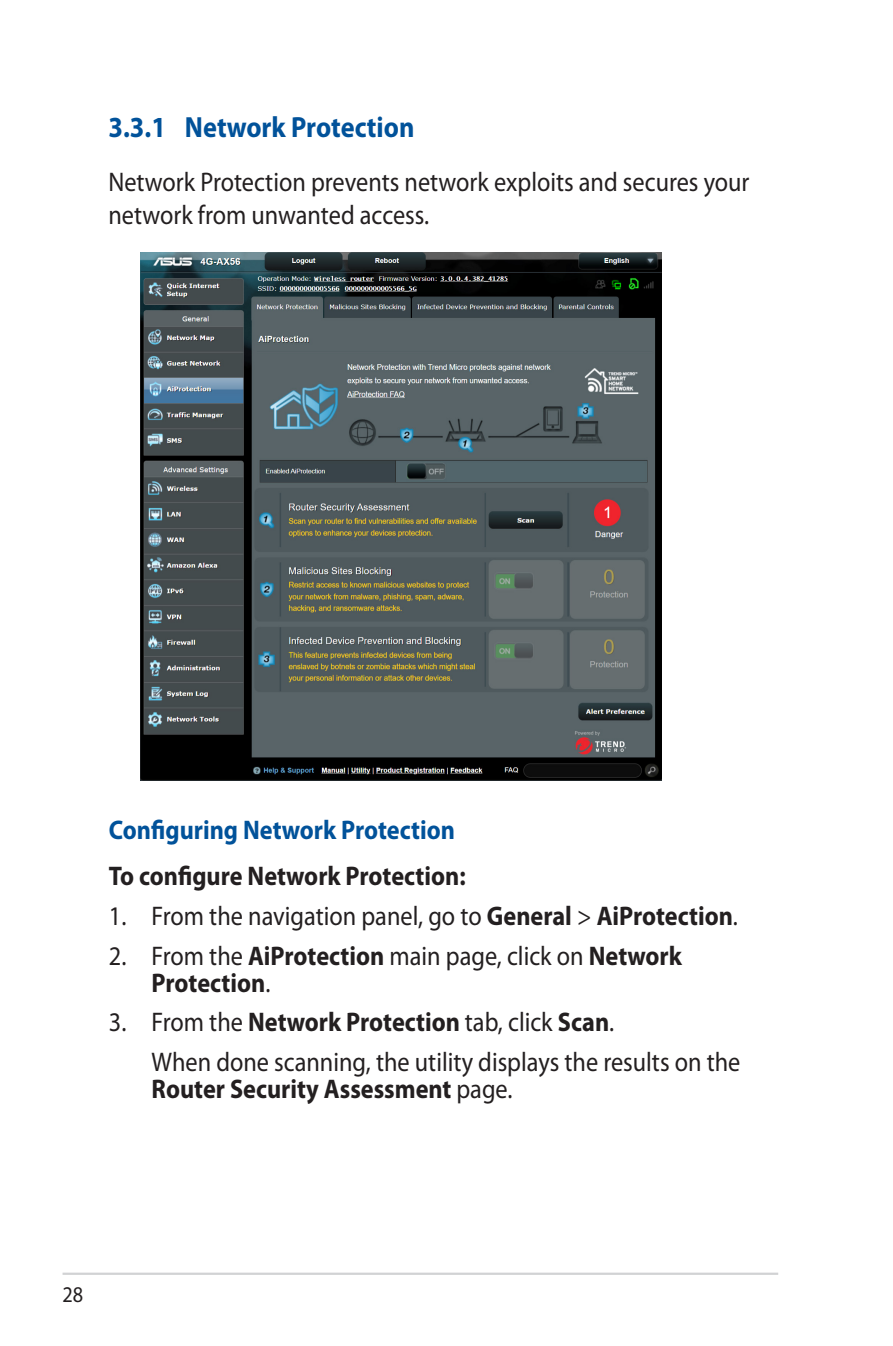
<style>
.page{position:relative;width:893px;height:1346px;background:#fff}
.page>*{position:absolute;margin:0;border:0;box-sizing:border-box;transform-origin:0 0}
.t1{font:700 29.25px "Myriad Pro";color:#01529a;scale:.9 1}
.t2{font:27px/32.4px "Myriad Pro";color:#231f20;scale:.9 1}
.t3{font:700 27px/27px "Myriad Pro";color:#231f20;scale:.9 1}
.t4{font:700 27px "Myriad Pro";color:#01529a;scale:.9 1}
.t5{font:22.5px "Myriad";color:#231f20;scale:.9 1}
.s1{font-weight:700}
.s2{font-weight:400}
</style>
<div class="page">
<hr style="left:63px;top:1272px;width:715px;height:3px;background:#d1d2d4">
<img style="left:140px;top:252px;width:522px;height:529px">
<p class="t1" style="left:108px;top:110px;width:341px">3.3.1 Network Protection</p>
<p class="t2" style="left:108px;top:167px;width:714px">Network Protection prevents network exploits and secures your network from unwanted access.</p>
<p class="t4" style="left:109px;top:814px;width:386px">Configuring Network Protection</p>
<p class="t3" style="left:109px;top:862px;width:398px">To configure Network Protection:</p>
<p class="t2" style="left:109px;top:900px;width:700px">1. From the navigation panel, go to <span class="s1">General</span> &gt; <span class="s1">AiProtection</span>.</p>
<p class="t3" style="left:152px;top:942px;width:591px;text-indent:-43px"><span class="s2">2. From the</span> AiProtection <span class="s2">main page, click on</span> Network<br>Protection<span class="s2">.</span></p>
<p class="t2" style="left:152px;top:1003px;width:656px;line-height:39.8px;text-indent:-43px">3. From the <span class="s1">Network Protection</span> tab, click <span class="s1">Scan</span>.<br>When done scanning, the utility displays the results on the</p>
<p class="t3" style="left:152px;top:1076px;width:402px">Router Security Assessment <span class="s2">page.</span></p>
<p class="t5" style="left:63px;top:1283px;width:25px">28</p>
</div>
